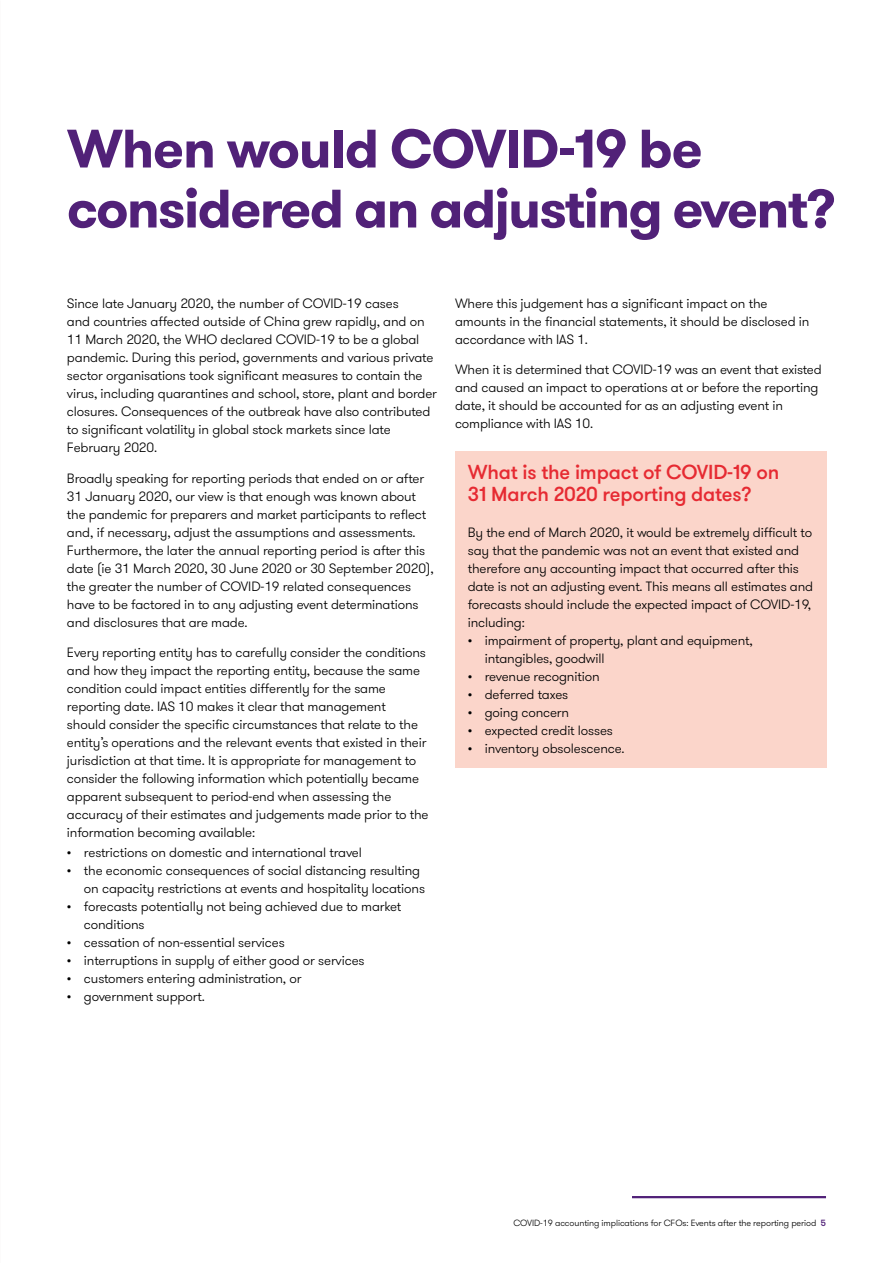
<style>
.page{position:relative;width:893px;height:1263px;background:#fff}
.page>*{position:absolute;margin:0;border:0;box-sizing:border-box;transform-origin:0 0}
.t1{font:700 54px/60px "GT Walsheim Pro";letter-spacing:-.03em;color:#512178}
.t2{font:500 20.25px/22.5px "GT Walsheim Pro";letter-spacing:-.01em;color:#e62a32}
.t3{font:300 13.5px/18px "GT Walsheim Pro";letter-spacing:-.01em;color:#000}
.t4{font:300 9px "GT Walsheim Pro";letter-spacing:-.01em;color:#000}
.s1{font-weight:500;color:#512178}
</style>
<div class="page">
<hr style="left:632px;top:1196px;width:194px;height:2px;background:#512178">
<div style="left:455px;top:451px;width:371px;height:316px;background:#fbd5ca"></div>
<h1 class="t1" style="left:67px;top:119px;width:770px">When would COVID-19 be considered an adjusting event?</h1>
<p class="t3" style="left:67px;top:294px;width:372px">Since late January 2020, the number of COVID-19 cases<br>and countries affected outside of China grew rapidly, and on 11 March 2020, the WHO declared COVID-19 to be a global pandemic. During this period, governments and various private sector organisations took significant measures to contain the virus, including quarantines and school, store, plant and border closures. Consequences of the outbreak have also contributed to significant volatility in global stock markets since late February 2020.</p>
<p class="t3" style="left:67px;top:469px;width:368px">Broadly speaking for reporting periods that ended on or after 31 January 2020, our view is that enough was known about the pandemic for preparers and market participants to reflect and, if necessary, adjust the assumptions and assessments.<br>Furthermore, the later the annual reporting period is after this date (ie 31 March 2020, 30 June 2020 or 30 September 2020), the greater the number of COVID-19 related consequences have to be factored in to any adjusting event determinations and disclosures that are made.</p>
<p class="t3" style="left:67px;top:644px;width:363px">Every reporting entity has to carefully consider the conditions and how they impact the reporting entity, because the same condition could impact entities differently for the same reporting date. IAS 10 makes it clear that management<br>should consider the specific circumstances that relate to the entity’s operations and the relevant events that existed in their jurisdiction at that time. It is appropriate for management to consider the following information which potentially became apparent subsequent to period-end when assessing the accuracy of their estimates and judgements made prior to the information becoming available:</p>
<p class="t3" style="left:67px;top:844px;width:296px">• restrictions on domestic and international travel</p>
<p class="t3" style="left:84px;top:862px;width:343px;text-indent:-17px">• the economic consequences of social distancing resulting on capacity restrictions at events and hospitality locations</p>
<p class="t3" style="left:84px;top:898px;width:319px;text-indent:-17px">• forecasts potentially not being achieved due to market conditions</p>
<p class="t3" style="left:67px;top:934px;width:219px">• cessation of non-essential services</p>
<p class="t3" style="left:67px;top:952px;width:299px">• interruptions in supply of either good or services</p>
<p class="t3" style="left:67px;top:970px;width:236px">• customers entering administration, or</p>
<p class="t3" style="left:67px;top:988px;width:139px">• government support.</p>
<p class="t3" style="left:455px;top:294px;width:356px">Where this judgement has a significant impact on the amounts in the financial statements, it should be disclosed in accordance with IAS 1.</p>
<p class="t3" style="left:455px;top:361px;width:368px">When it is determined that COVID-19 was an event that existed and caused an impact to operations at or before the reporting date, it should be accounted for as an adjusting event in compliance with IAS 10.</p>
<h2 class="t2" style="left:468px;top:461px;width:313px">What is the impact of COVID-19 on<br>31 March 2020 reporting dates?</h2>
<p class="t3" style="left:468px;top:524px;width:347px">By the end of March 2020, it would be extremely difficult to say that the pandemic was not an event that existed and therefore any accounting impact that occurred after this date is not an adjusting event. This means all estimates and forecasts should include the expected impact of COVID-19, including:</p>
<p class="t3" style="left:485px;top:632px;width:270px;text-indent:-17px">• impairment of property, plant and equipment, intangibles, goodwill</p>
<p class="t3" style="left:468px;top:668px;width:133px">• revenue recognition</p>
<p class="t3" style="left:468px;top:686px;width:102px">• deferred taxes</p>
<p class="t3" style="left:468px;top:704px;width:103px">• going concern</p>
<p class="t3" style="left:468px;top:722px;width:147px">• expected credit losses</p>
<p class="t3" style="left:468px;top:740px;width:158px">• inventory obsolescence.</p>
<p class="t4" style="left:513px;top:1217px;width:314px">COVID-19 accounting implications for CFOs: Events after the reporting period <span class="s1">5</span></p>
</div>
